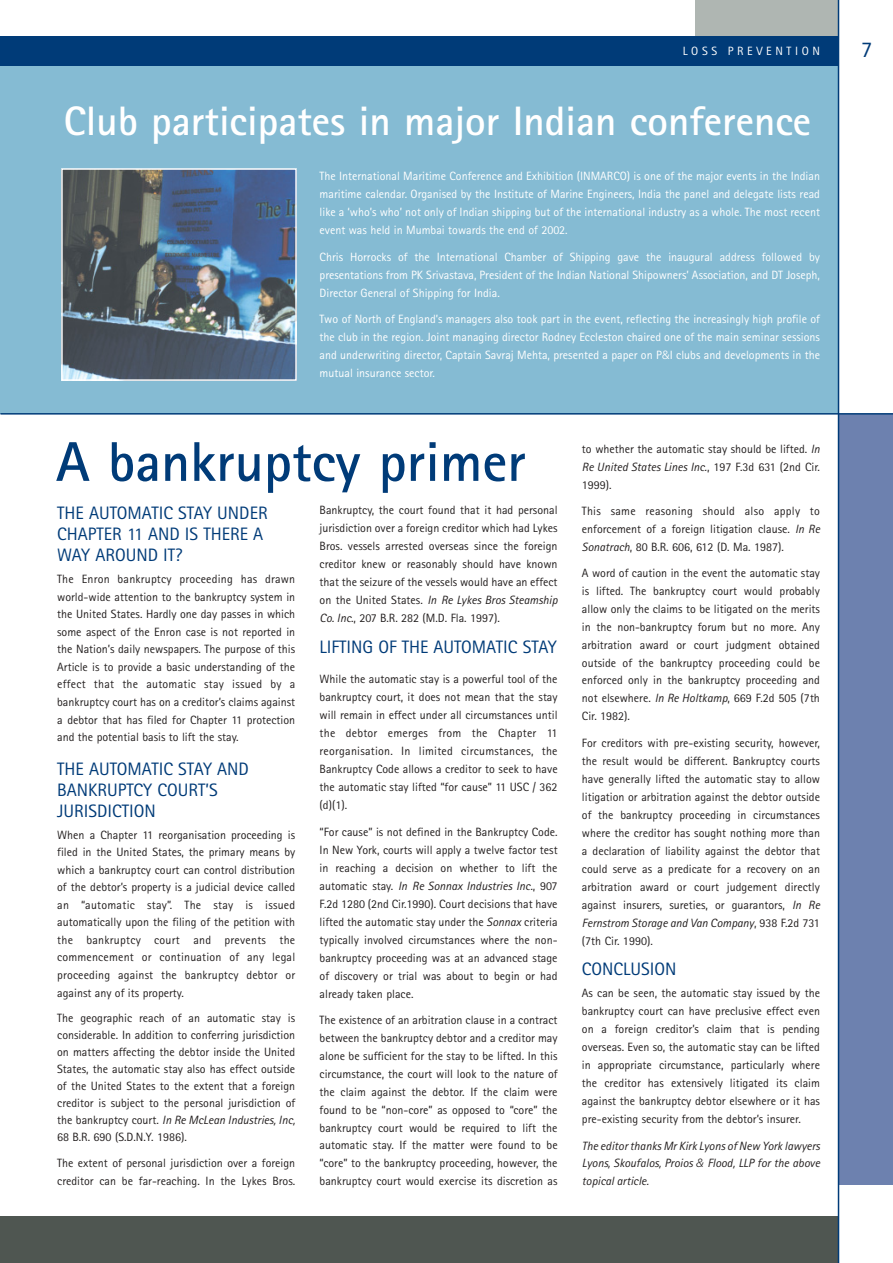
<style>
.page{position:relative;width:893px;height:1263px;background:#fff}
.page>*{position:absolute;margin:0;border:0;box-sizing:border-box;transform-origin:0 0}
.t1{font:700 56.1px "Rotis Sans Serif";color:#003b78}
.t2{font:700 41.1px "Rotis Sans Serif";color:#fff}
.t3{font:22.5px "Rotis Sans Serif";color:#003b78}
.t4{font:18px/21px "Rotis Sans Serif";color:#003b78}
.t5{font:12px/18px "Rotis Sans Serif";color:#231f1f;text-align:justify}
.t6{font:12px/18px "Rotis Sans Serif";color:#fff;text-align:justify}
.t7{font:italic 12px/17.7px "Rotis Sans Serif";color:#231f1f;text-align:justify}
.t8{font:12px "Rotis Sans Serif";letter-spacing:.3em;color:#fff}
.s1{font-family:"Humanist 777 BT Light B"}
.s2{font-style:italic}
.s3{font-family:"Humanist 777 BT Light Italic B";font-style:normal}
</style>
<div class="page">
<div style="left:0;top:66px;width:838px;height:347px;background:#85bbd3"></div>
<div style="left:838px;top:415px;width:54px;height:770px;background:#6d81af"></div>
<div style="left:695px;top:0;width:143px;height:39px;background:#afb6b2"></div>
<div style="left:0;top:36px;width:838px;height:30px;background:#003b78"></div>
<hr style="left:0;top:413px;width:892px;height:2px;background:#003b78">
<div style="left:0;top:1216px;width:838px;height:47px;background:#4f5651"></div>
<hr style="left:837px;top:0;width:2px;height:1263px;background:#003b78">
<img style="left:64px;top:171px;width:230px;height:207px">
<div style="left:61px;top:168px;width:236px;height:213px;border:2px solid #fff"></div>
<p class="t8" style="left:682px;top:47px;width:139px">LOSS PREVENTION</p>
<h2 class="t2" style="left:64px;top:107px;width:748px">Club participates in major Indian conference</h2>
<p class="t6" style="left:319px;top:169px;width:502px">The International Maritime Conference and Exhibition (INMARCO) is one of the major events in the Indian maritime calendar. Organised by the Institute of Marine Engineers, India the panel and delegate lists read like a ‘who’s who’ not only of Indian shipping but of the international industry as a whole. The most recent event was held in Mumbai towards the end of 2002.</p>
<p class="t6" style="left:319px;top:249px;width:502px">Chris Horrocks of the International Chamber of Shipping gave the inaugural address followed by presentations from PK Srivastava, President of the Indian National Shipowners’ Association, and DT Joseph, Director General of Shipping for India.</p>
<p class="t6" style="left:319px;top:312px;width:502px">Two of North of England’s managers also took part in the event, reflecting the increasingly high profile of the club in the region. Joint managing director Rodney Eccleston chaired one of the main seminar sessions and underwriting director, Captain Savraj Mehta, presented a paper on P<span class="s1">&amp;</span>I clubs and developments in the mutual insurance sector.</p>
<h1 class="t1" style="left:56px;top:442px;width:471px">A bankruptcy primer</h1>
<h3 class="t4" style="left:57px;top:505px;width:212px">THE AUTOMATIC STAY UNDER<br>CHAPTER 11 AND IS THERE A<br>WAY AROUND IT?</h3>
<p class="t5" style="left:57px;top:571px;width:239px;line-height:17.5px">The Enron bankruptcy proceeding has drawn world-wide attention to the bankruptcy system in the United States. Hardly one day passes in which some aspect of the Enron case is not reported in the Nation’s daily newspapers. The purpose of this Article is to provide a basic understanding of the effect that the automatic stay issued by a bankruptcy court has on a creditor’s claims against a debtor that has filed for Chapter 11 protection and the potential basis to lift the stay.</p>
<h3 class="t4" style="left:57px;top:760px;width:193px">THE AUTOMATIC STAY AND<br>BANKRUPTCY COURT’S<br>JURISDICTION</h3>
<p class="t5" style="left:57px;top:827px;width:239px;line-height:17.5px">When a Chapter 11 reorganisation proceeding is filed in the United States, the primary means by which a bankruptcy court can control distribution of the debtor’s property is a judicial device called an “automatic stay”. The stay is issued automatically upon the filing of the petition with the bankruptcy court and prevents the commencement or continuation of any legal proceeding against the bankruptcy debtor or against any of its property.</p>
<p class="t5" style="left:57px;top:1011px;width:239px;line-height:17px">The geographic reach of an automatic stay is considerable. In addition to conferring jurisdiction on matters affecting the debtor inside the United States, the automatic stay also has effect outside of the United States to the extent that a foreign creditor is subject to the personal jurisdiction of the bankruptcy court. <span class="s2">In Re McLean Industries, Inc, </span>68 B.R. 690 (S.D.N.Y. 1986).</p>
<p class="t5" style="left:57px;top:1155px;width:239px">The extent of personal jurisdiction over a foreign creditor can be far-reaching. In the Lykes Bros.</p>
<p class="t5" style="left:319px;top:502px;width:239px">Bankruptcy, the court found that it had personal jurisdiction over a foreign creditor which had Lykes Bros. vessels arrested overseas since the foreign creditor knew or reasonably should have known that the seizure of the vessels would have an effect on the United States. <span class="s2">In Re Lykes Bros Steamship Co. Inc</span>., 207 B.R. 282 (M.D. Fla. 1997).</p>
<h3 class="t4" style="left:319px;top:638px;width:239px">LIFTING OF THE AUTOMATIC STAY</h3>
<p class="t5" style="left:319px;top:671px;width:239px">While the automatic stay is a powerful tool of the bankruptcy court, it does not mean that the stay will remain in effect under all circumstances until the debtor emerges from the Chapter 11 reorganisation. In limited circumstances, the Bankruptcy Code allows a creditor to seek to have the automatic stay lifted “for cause” 11 USC / 362 (d)(1).</p>
<p class="t5" style="left:319px;top:824px;width:239px">“For cause” is not defined in the Bankruptcy Code.<br>In New York, courts will apply a twelve factor test in reaching a decision on whether to lift the automatic stay. <span class="s2">In Re Sonnax Industries Inc.</span>, 907<br>F.2d 1280 (2nd Cir.1990). Court decisions that have lifted the automatic stay under the <span class="s2">Sonnax</span> criteria typically involved circumstances where the non&shy;bankruptcy proceeding was at an advanced stage of discovery or trial was about to begin or had already taken place.</p>
<p class="t5" style="left:319px;top:1012px;width:239px">The existence of an arbitration clause in a contract between the bankruptcy debtor and a creditor may alone be sufficient for the stay to be lifted. In this circumstance, the court will look to the nature of the claim against the debtor. If the claim were found to be “non-core” as opposed to “core” the bankruptcy court would be required to lift the automatic stay. If the matter were found to be “core” to the bankruptcy proceeding, however, the bankruptcy court would exercise its discretion as</p>
<p class="t5" style="left:582px;top:441px;width:239px">to whether the automatic stay should be lifted. <span class="s2">In Re United States Lines Inc.</span>, 197 F.3d 631 (2nd Cir.<br>1999).</p>
<p class="t5" style="left:582px;top:503px;width:239px">This same reasoning should also apply to enforcement of a foreign litigation clause. <span class="s2">In Re Sonatrach</span>, 80 B.R. 606, 612 (D. Ma. 1987).</p>
<p class="t5" style="left:582px;top:566px;width:239px">A word of caution in the event the automatic stay is lifted. The bankruptcy court would probably allow only the claims to be litigated on the merits in the non-bankruptcy forum but no more. Any arbitration award or court judgment obtained outside of the bankruptcy proceeding could be enforced only in the bankruptcy proceeding and not elsewhere. <span class="s2">In Re Holtkamp</span>, 669 F.2d 505 (7th Cir. 1982).</p>
<p class="t5" style="left:582px;top:735px;width:239px">For creditors with pre-existing security, however, the result would be different. Bankruptcy courts have generally lifted the automatic stay to allow litigation or arbitration against the debtor outside of the bankruptcy proceeding in circumstances where the creditor has sought nothing more than a declaration of liability against the debtor that could serve as a predicate for a recovery on an arbitration award or court judgement directly against insurers, sureties, or guarantors, <span class="s2">In Re Fernstrom Storage and Van Company</span>, 938 F.2d 731 (7th Cir. 1990).</p>
<h3 class="t4" style="left:582px;top:960px;width:96px">CONCLUSION</h3>
<p class="t5" style="left:582px;top:986px;width:239px">As can be seen, the automatic stay issued by the bankruptcy court can have preclusive effect even on a foreign creditor’s claim that is pending overseas. Even so, the automatic stay can be lifted in appropriate circumstance, particularly where the creditor has extensively litigated its claim against the bankruptcy debtor elsewhere or it has pre-existing security from the debtor’s insurer.</p>
<p class="t7" style="left:582px;top:1138px;width:239px">The editor thanks Mr Kirk Lyons of New York lawyers Lyons, Skoufalos, Proios <span class="s3">&amp;</span> Flood, LLP for the above topical article.</p>
<h3 class="t3" style="left:861px;top:41px;width:13px">7</h3>
</div>
